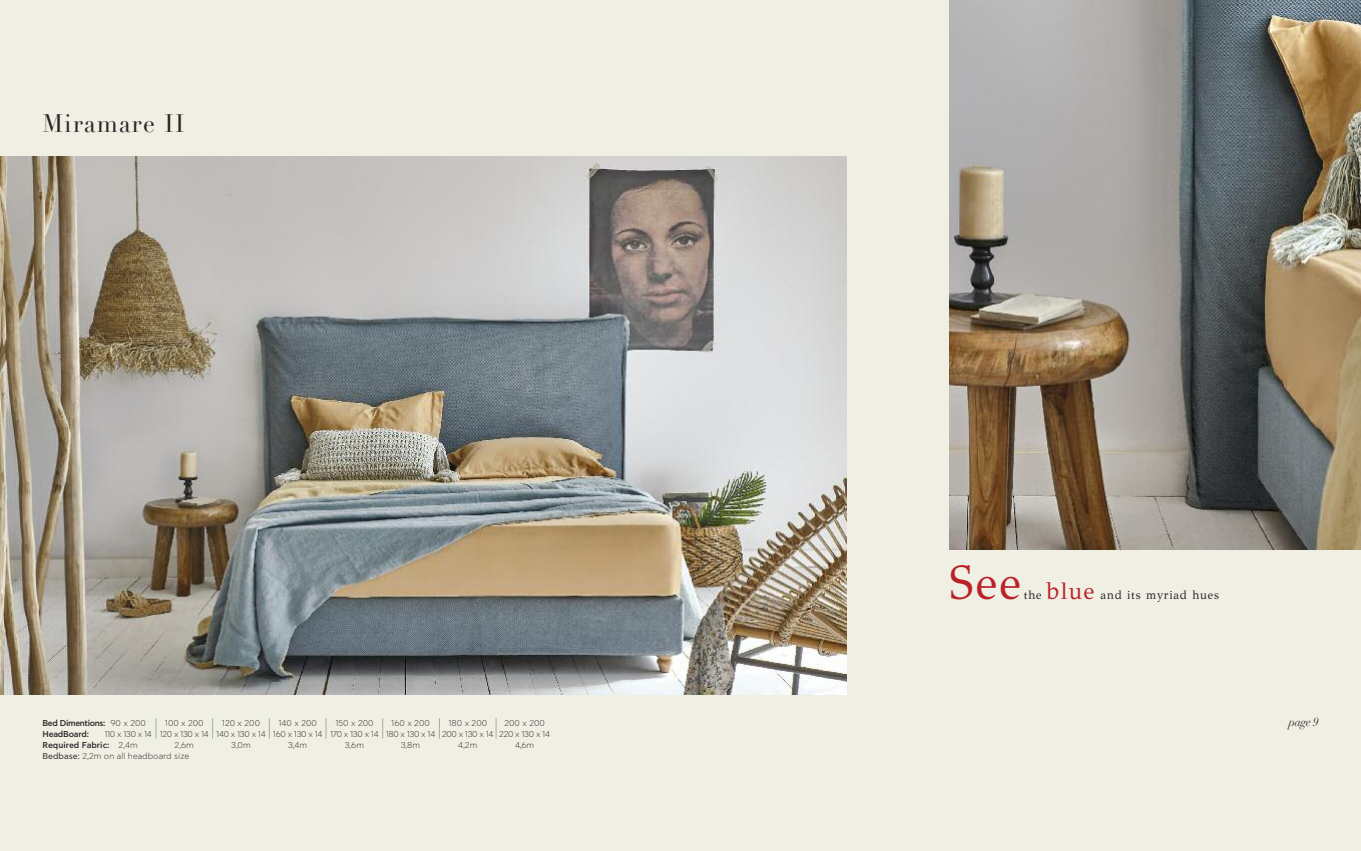
<style>
.page{position:relative;width:1361px;height:851px;background:#fff}
.page>*{position:absolute;margin:0;border:0;box-sizing:border-box;transform-origin:0 0}
.t1{font:48px "GFS Didot";color:#bb2228;scale:.95 1}
.t2{font:25px "Didot";letter-spacing:.06em;color:#272526;scale:.95 1}
.t3{font:12.3px "GFS Didot";letter-spacing:.06em;color:#272526;scale:.95 1}
.t4{font:italic 12px "Didot";letter-spacing:-.03em;color:#272526;scale:.95 1}
.t5{font:300 8.5px "CF Asty Std";color:#272526}
.t6{font:300 8.5px/11px "CF Asty Std";letter-spacing:-.04em;color:#272526}
.t7{font:500 8.5px "CF Asty Std";letter-spacing:-.04em;color:#272526}
.s1{font-size:24px;color:#bb2228}
.s2{font-weight:300}
.s3{font-weight:500}
.s4{font-weight:400}
</style>
<div class="page">
<div style="left:0;top:0;width:1361px;height:850px;background:#f0efe4"></div>
<img style="left:0;top:157px;width:847px;height:537px">
<img style="left:950px;top:0;width:411px;height:549px">
<svg style="left:156px;top:718px;width:1px;height:20px"></svg>
<svg style="left:212px;top:718px;width:1px;height:20px"></svg>
<svg style="left:269px;top:718px;width:1px;height:20px"></svg>
<svg style="left:326px;top:718px;width:1px;height:20px"></svg>
<svg style="left:382px;top:718px;width:1px;height:20px"></svg>
<svg style="left:439px;top:718px;width:1px;height:20px"></svg>
<svg style="left:496px;top:718px;width:1px;height:20px"></svg>
<h2 class="t2" style="left:43px;top:108px;width:151px">Miramare II</h2>
<h1 class="t1" style="left:950px;top:551px;width:77px">See</h1>
<h3 class="t3" style="left:1024px;top:586px;width:207px">the <span class="s1">blue</span> and its myriad hues</h3>
<h3 class="t4" style="left:42px;top:714px;width:33px">page 8</h3>
<h3 class="t4" style="left:1289px;top:714px;width:33px">page 9</h3>
<p class="t7" style="left:43px;top:719px;width:105px">Bed Dimentions: <span class="s2">90 x 200</span></p>
<p class="t5" style="left:165px;top:719px;width:40px">100 x 200</p>
<p class="t5" style="left:222px;top:719px;width:40px">120 x 200</p>
<p class="t5" style="left:278px;top:719px;width:40px">140 x 200</p>
<p class="t5" style="left:335px;top:719px;width:40px">150 x 200</p>
<p class="t5" style="left:391px;top:719px;width:40px">160 x 200</p>
<p class="t5" style="left:448px;top:719px;width:40px">180 x 200</p>
<p class="t5" style="left:504px;top:719px;width:42px">200 x 200</p>
<p class="t7" style="left:43px;top:730px;width:48px">HeadBoard:</p>
<p class="t6" style="left:43px;top:729px;width:509px;text-indent:62px">110 x 130 x 14 120 x 130 x 14 140 x 130 x 14 160 x 130 x 14 170 x 130 x 14 180 x 130 x 14 200 x 130 x 14 220 x 130 x 14<br><span class="s3">Required Fabric:</span> 2,4m</p>
<p class="t5" style="left:175px;top:741px;width:21px">2,6m</p>
<p class="t5" style="left:231px;top:741px;width:21px">3,0m</p>
<p class="t5" style="left:288px;top:741px;width:21px">3,4m</p>
<p class="t5" style="left:345px;top:741px;width:21px">3,6m</p>
<p class="t5" style="left:401px;top:741px;width:21px">3,8m</p>
<p class="t5" style="left:458px;top:741px;width:21px">4,2m</p>
<p class="t5" style="left:515px;top:741px;width:21px">4,6m</p>
<p class="t5" style="left:43px;top:752px;width:148px"><span class="s4">Bedbase:</span> 2,2m on all headboard size</p>
</div>
